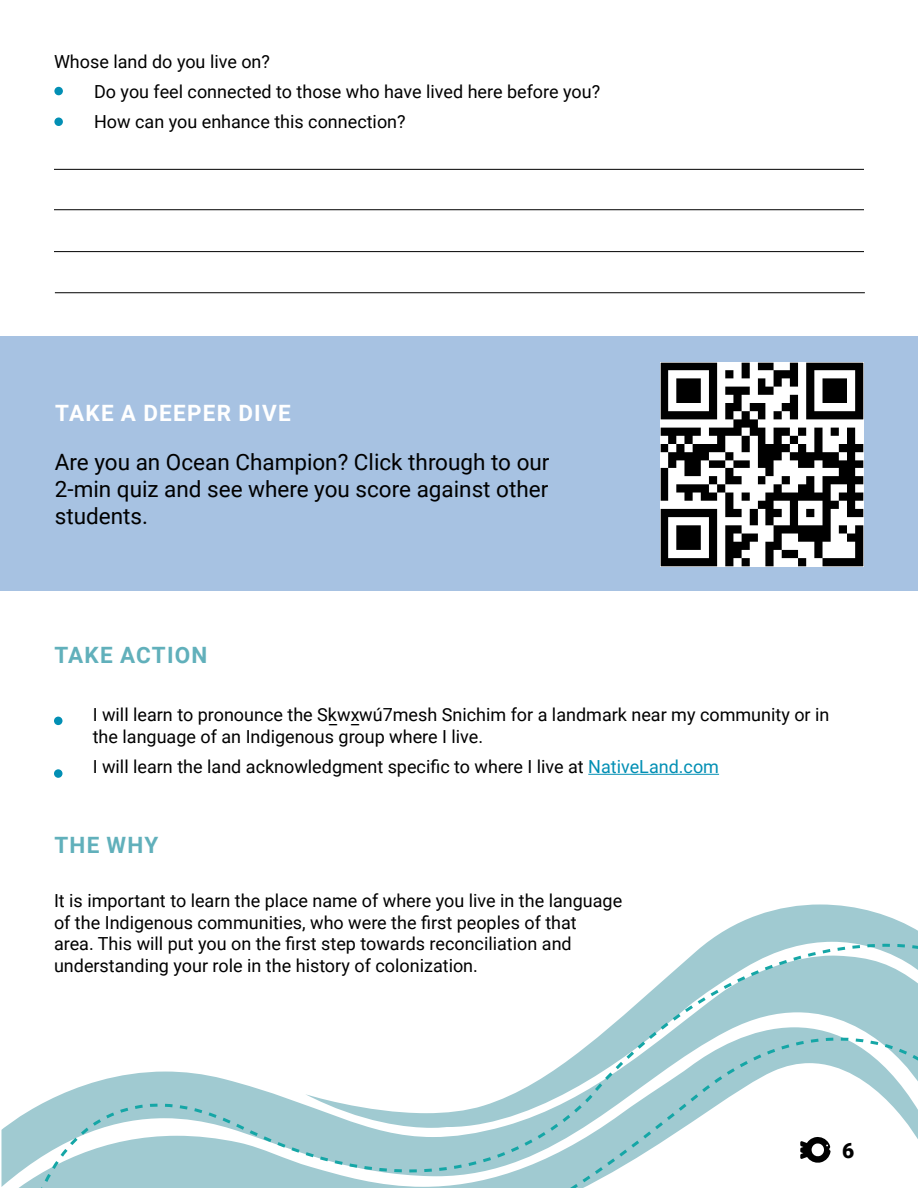
<style>
.page{position:relative;width:918px;height:1188px;background:#fff}
.page>*{position:absolute;margin:0;border:0;box-sizing:border-box;transform-origin:0 0}
.t1{font:22.5px/27px "Roboto";color:#000;text-align:justify}
.t2{font:700 22.5px "Roboto";letter-spacing:.055em;color:#61b0bb}
.t3{font:700 22.5px "Roboto";letter-spacing:.055em;color:#fff}
.t4{font:900 21px "Roboto";color:#000}
.t5{font:18px/21.6px "Roboto";color:#000}
.s1{color:#028fb4}
</style>
<div class="page">
<svg style="left:756px;top:904px;width:130px;height:12px;fill:#a0cad1"></svg>
<svg style="left:1px;top:916px;width:917px;height:272px"></svg>
<hr style="left:54px;top:169px;width:810px;height:1px;background:#000">
<hr style="left:54px;top:209px;width:810px;height:1px;background:#000">
<hr style="left:54px;top:251px;width:810px;height:1px;background:#000">
<hr style="left:55px;top:292px;width:810px;height:1px;background:#000">
<div style="left:54px;top:87px;width:9px;height:8px;background:#028fb4;border-radius:50%"></div>
<div style="left:54px;top:118px;width:9px;height:8px;background:#028fb4;border-radius:50%"></div>
<hr style="left:588px;top:774px;width:131px;height:1px;background:#028fb4">
<div style="left:54px;top:717px;width:9px;height:8px;background:#028fb4;border-radius:50%"></div>
<div style="left:54px;top:769px;width:9px;height:9px;background:#028fb4;border-radius:50%"></div>
<div style="left:0;top:336px;width:918px;height:255px;background:#a7c2e2"></div>
<img style="left:660px;top:362px;width:204px;height:204px">
<svg style="left:800px;top:1137px;width:31px;height:26px"></svg>
<p class="t5" style="left:94px;top:45px;width:508px;line-height:30px;text-indent:-40px">Whose land do you live on?<br>Do you feel connected to those who have lived here before you?<br>How can you enhance this connection?</p>
<p class="t3" style="left:55px;top:397px;width:237px">TAKE A DEEPER DIVE</p>
<p class="t1" style="left:55px;top:447px;width:496px">Are you an Ocean Champion? Click through to our 2-min quiz and see where you score against other students.</p>
<p class="t2" style="left:54px;top:639px;width:155px">TAKE ACTION</p>
<p class="t5" style="left:93px;top:704px;width:738px">I will learn to pronounce the Sk_wx_wú7mesh Snichim for a landmark near my community or in the language of an Indigenous group where I live.</p>
<p class="t5" style="left:93px;top:755px;width:628px">I will learn the land acknowledgment specific to where I live at <span class="s1">NativeLand.com</span></p>
<p class="t2" style="left:54px;top:829px;width:105px">THE WHY</p>
<p class="t5" style="left:54px;top:889px;width:570px">It is important to learn the place name of where you live in the language of the Indigenous communities, who were the first peoples of that<br>area. This will put you on the first step towards reconciliation and understanding your role in the history of colonization.</p>
<p class="t4" style="left:842px;top:1135px;width:14px">6</p>
</div>
